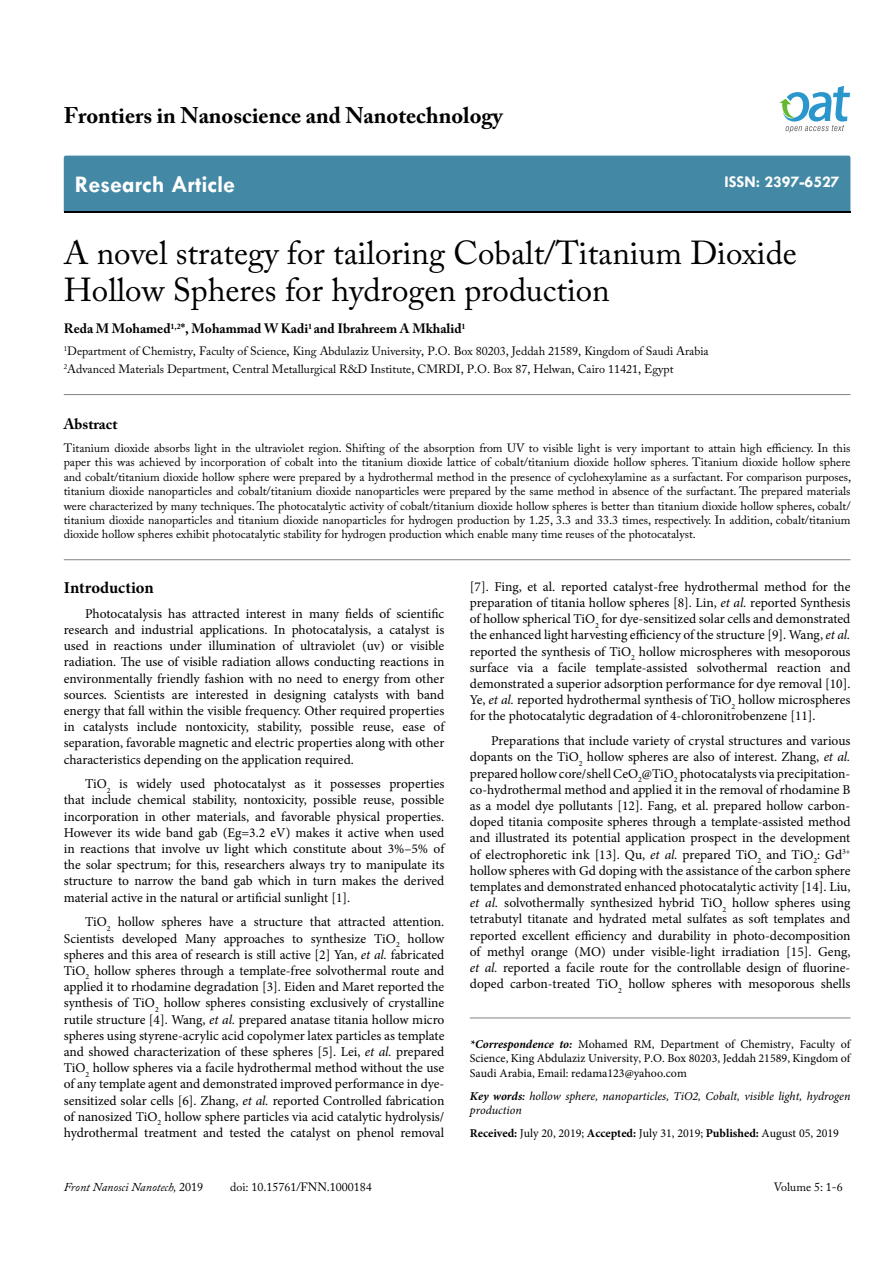
<style>
.page{position:relative;width:893px;height:1263px;background:#fff}
.page>*{position:absolute;margin:0;border:0;box-sizing:border-box;transform-origin:0 0}
.t1{font:33px/37.5px "Adobe Caslon Pro";color:#000}
.t2{font:700 24px "Tw Cen";color:#fff}
.t3{font:700 22.5px "Adobe Caslon Pro";color:#000}
.t4{font:700 16.5px "Tw Cen";color:#fff}
.t5{font:700 16.5px "Minion Pro";letter-spacing:-.005em;color:#000}
.t6{font:700 15px "Adobe Caslon Pro";color:#000}
.t7{font:13.5px/16.2px "Minion Pro";color:#000;text-align:justify}
.t8{font:700 13.5px "Adobe Caslon Pro";color:#000}
.t9{font:12px/14.4px "Adobe Caslon Pro";color:#000}
.t10{font:12px/14.4px "Minion Pro";color:#000;text-align:justify}
.t11{font:italic 12px/14.4px "Minion Pro";color:#000}
.t12{font:italic 12px "Adobe Caslon Pro";color:#000}
.s1{font-style:italic}
.s2{font-weight:700;font-style:italic}
.s3{font-weight:700}
.s4{font-weight:600}
.s5{font-style:normal}
</style>
<div class="page">
<div style="left:64px;top:156px;width:786px;height:56px;background:#4389a5"></div>
<svg style="left:779px;top:86px;width:71px;height:47px"></svg>
<hr style="left:64px;top:394px;width:786px;height:1px;background:#808285">
<hr style="left:64px;top:559px;width:786px;height:1px;background:#808285">
<hr style="left:470px;top:1018px;width:380px;height:1px;background:#808285">
<h3 class="t3" style="left:64px;top:102px;width:440px">Frontiers in Nanoscience and Nanotechnology</h3>
<h2 class="t2" style="left:75px;top:170px;width:162px">Research Article</h2>
<p class="t4" style="left:724px;top:172px;width:117px">ISSN: 2397-6527</p>
<h1 class="t1" style="left:64px;top:233px;width:735px">A novel strategy for tailoring Cobalt/Titanium Dioxide<br>Hollow Spheres for hydrogen production</h1>
<p class="t8" style="left:64px;top:320px;width:403px">Reda M Mohamed<sup>1,2</sup>*, Mohammad W Kadi<sup>1</sup> and Ibrahreem A Mkhalid<sup>1</sup></p>
<p class="t9" style="left:64px;top:342px;width:646px;line-height:18px"><sup>1</sup>Department of Chemistry, Faculty of Science, King Abdulaziz University, P.O. Box 80203, Jeddah 21589, Kingdom of Saudi Arabia<br><sup>2</sup>Advanced Materials Department, Central Metallurgical R&amp;D Institute, CMRDI, P.O. Box 87, Helwan, Cairo 11421, Egypt</p>
<p class="t6" style="left:64px;top:415px;width:55px">Abstract</p>
<p class="t9" style="left:64px;top:441px;width:789px;text-align:justify">Titanium dioxide absorbs light in the ultraviolet region. Shifting of the absorption from UV to visible light is very important to attain high efficiency. In this paper this was achieved by incorporation of cobalt into the titanium dioxide lattice of cobalt/titanium dioxide hollow spheres. Titanium dioxide hollow sphere and cobalt/titanium dioxide hollow sphere were prepared by a hydrothermal method in the presence of cyclohexylamine as a surfactant. For comparison purposes, titanium dioxide nanoparticles and cobalt/titanium dioxide nanoparticles were prepared by the same method in absence of the surfactant. The prepared materials were characterized by many techniques. The photocatalytic activity of cobalt/titanium dioxide hollow spheres is better than titanium dioxide hollow spheres, cobalt/ titanium dioxide nanoparticles and titanium dioxide nanoparticles for hydrogen production by 1.25, 3.3 and 33.3 times, respectively. In addition, cobalt/titanium dioxide hollow spheres exhibit photocatalytic stability for hydrogen production which enable many time reuses of the photocatalyst.</p>
<p class="t5" style="left:64px;top:576px;width:91px">Introduction</p>
<p class="t7" style="left:64px;top:605px;width:382px;text-indent:21px">Photocatalysis has attracted interest in many fields of scientific research and industrial applications. In photocatalysis, a catalyst is used in reactions under illumination of ultraviolet (uv) or visible radiation. The use of visible radiation allows conducting reactions in environmentally friendly fashion with no need to energy from other sources. Scientists are interested in designing catalysts with band energy that fall within the visible frequency. Other required properties in catalysts include nontoxicity, stability, possible reuse, ease of separation, favorable magnetic and electric properties along with other characteristics depending on the application required.</p>
<p class="t7" style="left:64px;top:776px;width:382px;text-indent:21px">TiO<sub>2</sub> is widely used photocatalyst as it possesses properties that include chemical stability, nontoxicity, possible reuse, possible incorporation in other materials, and favorable physical properties.<br>However its wide band gab (Eg=3.2 eV) makes it active when used in reactions that involve uv light which constitute about 3%–5% of the solar spectrum; for this, researchers always try to manipulate its structure to narrow the band gab which in turn makes the derived material active in the natural or artificial sunlight [1].</p>
<p class="t7" style="left:64px;top:914px;width:382px;text-indent:21px">TiO<sub>2</sub> hollow spheres have a structure that attracted attention.<br>Scientists developed Many approaches to synthesize TiO<sub>2</sub> hollow spheres and this area of research is still active [2] Yan, <span class="s1">et al.</span> fabricated TiO<sub>2</sub> hollow spheres through a template-free solvothermal route and applied it to rhodamine degradation [3]. Eiden and Maret reported the synthesis of TiO<sub>2</sub> hollow spheres consisting exclusively of crystalline rutile structure [4]. Wang, <span class="s1">et al.</span> prepared anatase titania hollow micro spheres using styrene-acrylic acid copolymer latex particles as template and showed characterization of these spheres [5]. Lei, <span class="s1">et al.</span> prepared TiO<sub>2</sub> hollow spheres via a facile hydrothermal method without the use of any template agent and demonstrated improved performance in dye&shy;sensitized solar cells [6]. Zhang, <span class="s1">et al.</span> reported Controlled fabrication of nanosized TiO<sub>2</sub> hollow sphere particles via acid catalytic hydrolysis/ hydrothermal treatment and tested the catalyst on phenol removal</p>
<p class="t7" style="left:470px;top:578px;width:382px">[7]. Fing, et al. reported catalyst-free hydrothermal method for the preparation of titania hollow spheres [8]. Lin, <span class="s1">et al.</span> reported Synthesis of hollow spherical TiO<sub>2</sub> for dye-sensitized solar cells and demonstrated the enhanced light harvesting efficiency of the structure [9]. Wang, <span class="s1">et al. </span>reported the synthesis of TiO<sub>2</sub> hollow microspheres with mesoporous surface via a facile template-assisted solvothermal reaction and demonstrated a superior adsorption performance for dye removal [10].<br>Ye, <span class="s1">et al.</span> reported hydrothermal synthesis of TiO<sub>2</sub> hollow microspheres for the photocatalytic degradation of 4-chloronitrobenzene [11].</p>
<p class="t7" style="left:470px;top:733px;width:382px;text-indent:21px">Preparations that include variety of crystal structures and various dopants on the TiO<sub>2</sub> hollow spheres are also of interest. Zhang, <span class="s1">et al. </span>prepared hollow core/shell CeO<sub>2</sub>@TiO<sub>2</sub> photocatalysts via precipitation&shy;co-hydrothermal method and applied it in the removal of rhodamine B as a model dye pollutants [12]. Fang, et al. prepared hollow carbon&shy;doped titania composite spheres through a template-assisted method and illustrated its potential application prospect in the development of electrophoretic ink [13]. Qu, <span class="s1">et al.</span> prepared TiO<sub>2</sub> and TiO<sub>2</sub>: Gd<sup>3+ </sup>hollow spheres with Gd doping with the assistance of the carbon sphere templates and demonstrated enhanced photocatalytic activity [14]. Liu, <span class="s1">et al.</span> solvothermally synthesized hybrid TiO<sub>2</sub> hollow spheres using tetrabutyl titanate and hydrated metal sulfates as soft templates and reported excellent efficiency and durability in photo-decomposition of methyl orange (MO) under visible-light irradiation [15]. Geng, <span class="s1">et al.</span> reported a facile route for the controllable design of fluorine&shy;doped carbon-treated TiO<sub>2</sub> hollow spheres with mesoporous shells</p>
<p class="t10" style="left:470px;top:1037px;width:382px"><span class="s2">*Correspondence to:</span> Mohamed RM, Department of Chemistry, Faculty of Science, King Abdulaziz University, P.O. Box 80203, Jeddah 21589, Kingdom of Saudi Arabia, Email: redama123@yahoo.com</p>
<p class="t11" style="left:470px;top:1089px;width:382px"><span class="s3">Key words</span><span class="s4">:</span> hollow sphere, nanoparticles, TiO2, Cobalt, visible light, hydrogen production</p>
<p class="t10" style="left:470px;top:1126px;width:371px"><span class="s3">Received:</span> July 20, 2019; <span class="s3">Accepted:</span> July 31, 2019; <span class="s3">Published:</span> August 05, 2019</p>
<p class="t12" style="left:64px;top:1180px;width:141px">Front Nanosci Nanotech, <span class="s5">2019</span></p>
<p class="t9" style="left:230px;top:1180px;width:143px">doi: 10.15761/FNN.1000184</p>
<p class="t9" style="left:774px;top:1180px;width:71px">Volume 5: 1-6</p>
</div>
